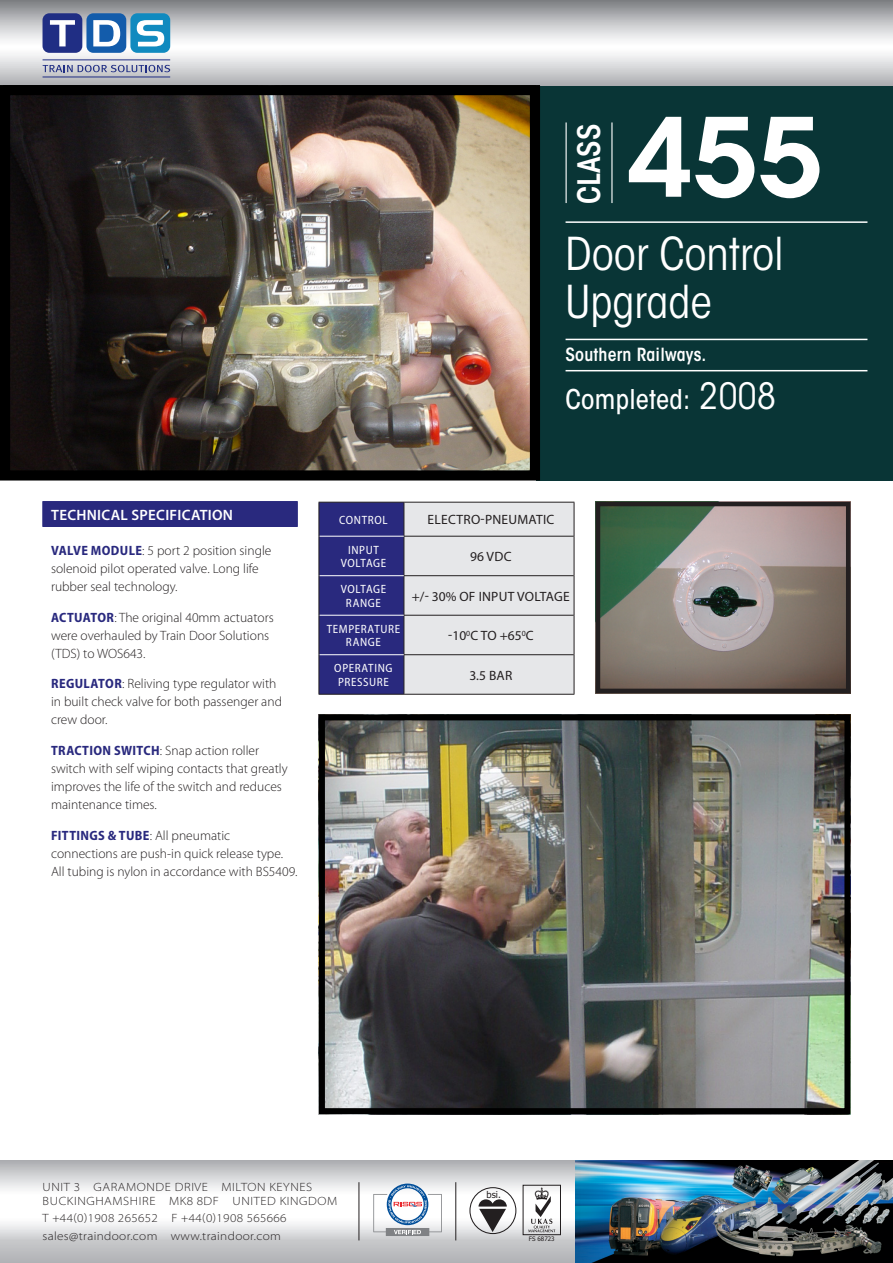
<style>
.page{position:relative;width:893px;height:1263px;background:#fff}
.page>*{position:absolute;margin:0;border:0;box-sizing:border-box;transform-origin:0 0}
.Headline{font:600 108px "ITC Avant Garde Std";color:#fff}
.Project_Title{font:condensed 45px/48px "ITC Avant Garde Std";color:#fff}
.t1{font:600 condensed 30.75px "ITC Avant Garde Std";color:#fff}
.ProjectCompletionDat{font:500 condensed 27px "ITC Avant Garde Std";letter-spacing:.01em;color:#fff}
.ProjectTrainCompanie{font:600 condensed 18px "ITC Avant Garde Std";letter-spacing:.01em;color:#fff}
.Titles_Construction{font:600 15px "Myriad Pro";letter-spacing:.02em;color:#fff}
.BdyText_Construction{font:300 13.5px/18px "Myriad Pro";color:#231f20}
.Table_Text{font:13.5px "Myriad Pro";letter-spacing:.02em;color:#231f20}
.t2{font:300 semi-expanded 12px/13.5px "Myriad Pro";letter-spacing:.045em;color:#231f20}
.t3{font:semi-condensed 12px/13.5px "Myriad Pro";letter-spacing:.055em;color:#fff;text-align:center}
.t4{font:9.3px "Tahoma";color:#231f20}
.t5{font:6.15px "Tahoma";color:#231f20}
.s1{font-weight:400;font-size:36px}
.s2{font-weight:700;font-stretch:semi-condensed;color:#29297e}
</style>
<div class="page">
<div style="left:537px;top:77px;width:356px;height:403px;background:#093536"></div>
<hr style="left:611px;top:122px;width:1px;height:81px;background:#fff">
<hr style="left:566px;top:122px;width:1px;height:81px;background:#fff">
<hr style="left:566px;top:221px;width:301px;height:2px;background:#fff">
<hr style="left:566px;top:339px;width:301px;height:1px;background:#fff">
<hr style="left:566px;top:370px;width:301px;height:1px;background:#fff">
<img style="left:574px;top:1161px;width:319px;height:102px">
<svg style="left:0;top:1161px;width:574px;height:102px"></svg>
<svg style="left:0;top:0;width:893px;height:85px"></svg>
<svg style="left:373px;top:1183px;width:69px;height:53px"></svg>
<div style="left:43px;top:13px;width:39px;height:40px;background:#202e84;border-radius:7px"></div>
<div style="left:86px;top:13px;width:40px;height:40px;background:#135cab;border-radius:7px"></div>
<div style="left:130px;top:13px;width:40px;height:40px;background:#108abf;border-radius:7px"></div>
<hr style="left:43px;top:60px;width:127px;height:1px;background:#202e84">
<hr style="left:43px;top:77px;width:127px;height:1px;background:#202e84">
<svg style="left:50px;top:20px;width:25px;height:26px"></svg>
<svg style="left:93px;top:20px;width:27px;height:26px"></svg>
<svg style="left:137px;top:20px;width:27px;height:26px"></svg>
<svg style="left:43px;top:65px;width:127px;height:7px"></svg>
<hr style="left:359px;top:1182px;width:1px;height:58px;background:#231f20">
<hr style="left:456px;top:1182px;width:1px;height:58px;background:#231f20">
<svg style="left:469px;top:1187px;width:47px;height:47px"></svg>
<div style="left:523px;top:1185px;width:38px;height:50px;border:1px solid #231f20"></div>
<svg style="left:528px;top:1187px;width:27px;height:45px"></svg>
<img style="left:326px;top:721px;width:517px;height:386px">
<div style="left:319px;top:714px;width:531px;height:400px;border:6px solid #000"></div>
<img style="left:11px;top:96px;width:518px;height:373px">
<div style="left:0;top:85px;width:540px;height:395px;border:10px solid #000"></div>
<div style="left:43px;top:501px;width:255px;height:26px;background:#29297e"></div>
<img style="left:601px;top:507px;width:244px;height:181px">
<div style="left:596px;top:502px;width:254px;height:191px;border:4px solid #231f20"></div>
<svg style="left:320px;top:503px;width:254px;height:191px;background:#a3a4c3"></svg>
<hr style="left:404px;top:502px;width:1px;height:34px;background:#231f20">
<hr style="left:404px;top:536px;width:170px;height:1px;background:#231f20">
<hr style="left:404px;top:536px;width:1px;height:39px;background:#231f20">
<hr style="left:404px;top:575px;width:170px;height:1px;background:#231f20">
<hr style="left:404px;top:576px;width:1px;height:39px;background:#231f20">
<hr style="left:404px;top:615px;width:170px;height:1px;background:#231f20">
<hr style="left:404px;top:615px;width:1px;height:39px;background:#231f20">
<hr style="left:404px;top:654px;width:170px;height:1px;background:#231f20">
<hr style="left:404px;top:655px;width:1px;height:39px;background:#231f20">
<hr style="left:319px;top:536px;width:85px;height:1px;background:#fff">
<hr style="left:319px;top:575px;width:85px;height:1px;background:#fff">
<hr style="left:319px;top:615px;width:85px;height:1px;background:#fff">
<hr style="left:319px;top:654px;width:85px;height:1px;background:#fff">
<hr style="left:319px;top:502px;width:85px;height:1px;background:#231f20">
<hr style="left:319px;top:502px;width:1px;height:34px;background:#231f20">
<hr style="left:404px;top:502px;width:170px;height:1px;background:#231f20">
<hr style="left:574px;top:502px;width:1px;height:34px;background:#231f20">
<hr style="left:319px;top:536px;width:1px;height:40px;background:#231f20">
<hr style="left:574px;top:536px;width:1px;height:40px;background:#231f20">
<hr style="left:319px;top:576px;width:1px;height:39px;background:#231f20">
<hr style="left:574px;top:576px;width:1px;height:39px;background:#231f20">
<hr style="left:319px;top:615px;width:1px;height:40px;background:#231f20">
<hr style="left:574px;top:615px;width:1px;height:40px;background:#231f20">
<hr style="left:319px;top:655px;width:1px;height:39px;background:#231f20">
<hr style="left:574px;top:655px;width:1px;height:39px;background:#231f20">
<hr style="left:319px;top:694px;width:85px;height:1px;background:#231f20">
<hr style="left:404px;top:694px;width:170px;height:1px;background:#231f20">
<p class="Headline" style="left:628px;top:89px;width:197px">455</p>
<p class="t1" style="left:570px;top:204px;width:82px;rotate:-90deg">CLASS</p>
<p class="Project_Title" style="left:566px;top:230px;width:220px">Door Control<br>Upgrade</p>
<p class="ProjectTrainCompanie" style="left:566px;top:344px;width:142px">Southern Railways.</p>
<p class="ProjectCompletionDat" style="left:566px;top:383px;width:212px">Completed: <span class="s1">2008</span></p>
<p class="Titles_Construction" style="left:51px;top:505px;width:183px">TECHNICAL SPECIFICATION</p>
<p class="BdyText_Construction" style="left:51px;top:541px;width:222px"><span class="s2">VALVE MODULE</span>: 5 port 2 position single solenoid pilot operated valve. Long life rubber seal technology.</p>
<p class="BdyText_Construction" style="left:51px;top:608px;width:224px"><span class="s2">ACTUATOR</span>: The original 40mm actuators were overhauled by Train Door Solutions (TDS) to WOS643.</p>
<p class="BdyText_Construction" style="left:51px;top:675px;width:232px"><span class="s2">REGULATOR</span>: Reliving type regulator with in built check valve for both passenger and crew door.</p>
<p class="BdyText_Construction" style="left:51px;top:741px;width:238px"><span class="s2">TRACTION SWITCH</span>: Snap action roller switch with self wiping contacts that greatly improves the life of the switch and reduces maintenance times.</p>
<p class="BdyText_Construction" style="left:51px;top:826px;width:248px"><span class="s2">FITTINGS &amp; TUBE</span>: All pneumatic connections are push-in quick release type.<br>All tubing is nylon in accordance with BS5409.</p>
<p class="t3" style="left:339px;top:513px;width:50px">CONTROL</p>
<p class="Table_Text" style="left:428px;top:511px;width:128px">ELECTRO-PNEUMATIC</p>
<p class="t3" style="left:341px;top:543px;width:47px">INPUT<br>VOLTAGE</p>
<p class="Table_Text" style="left:470px;top:548px;width:43px">96 VDC</p>
<p class="t3" style="left:341px;top:583px;width:47px">VOLTAGE<br>RANGE</p>
<p class="Table_Text" style="left:412px;top:588px;width:159px">+/- 30% OF INPUT VOLTAGE</p>
<p class="t3" style="left:327px;top:622px;width:75px">TEMPERATURE<br>RANGE</p>
<p class="Table_Text" style="left:448px;top:627px;width:87px">-10<sup>0</sup>C TO +65<sup>0</sup>C</p>
<p class="t3" style="left:334px;top:662px;width:60px">OPERATING<br>PRESSURE</p>
<p class="Table_Text" style="left:469px;top:667px;width:45px">3.5 BAR</p>
<p class="t2" style="left:43px;top:1180px;width:296px">UNIT 3 GARAMONDE DRIVE MILTON KEYNES<br>BUCKINGHAMSHIRE MK8 8DF UNITED KINGDOM</p>
<p class="t2" style="left:43px;top:1210px;width:246px;line-height:17.7px">T +44(0)1908 265652 F +44(0)1908 565666 sales@traindoor.com www.traindoor.com</p>
<p class="t4" style="left:487px;top:1188px;width:16px">bsi.</p>
<p class="t5" style="left:529px;top:1235px;width:27px">FS 68723</p>
</div>
